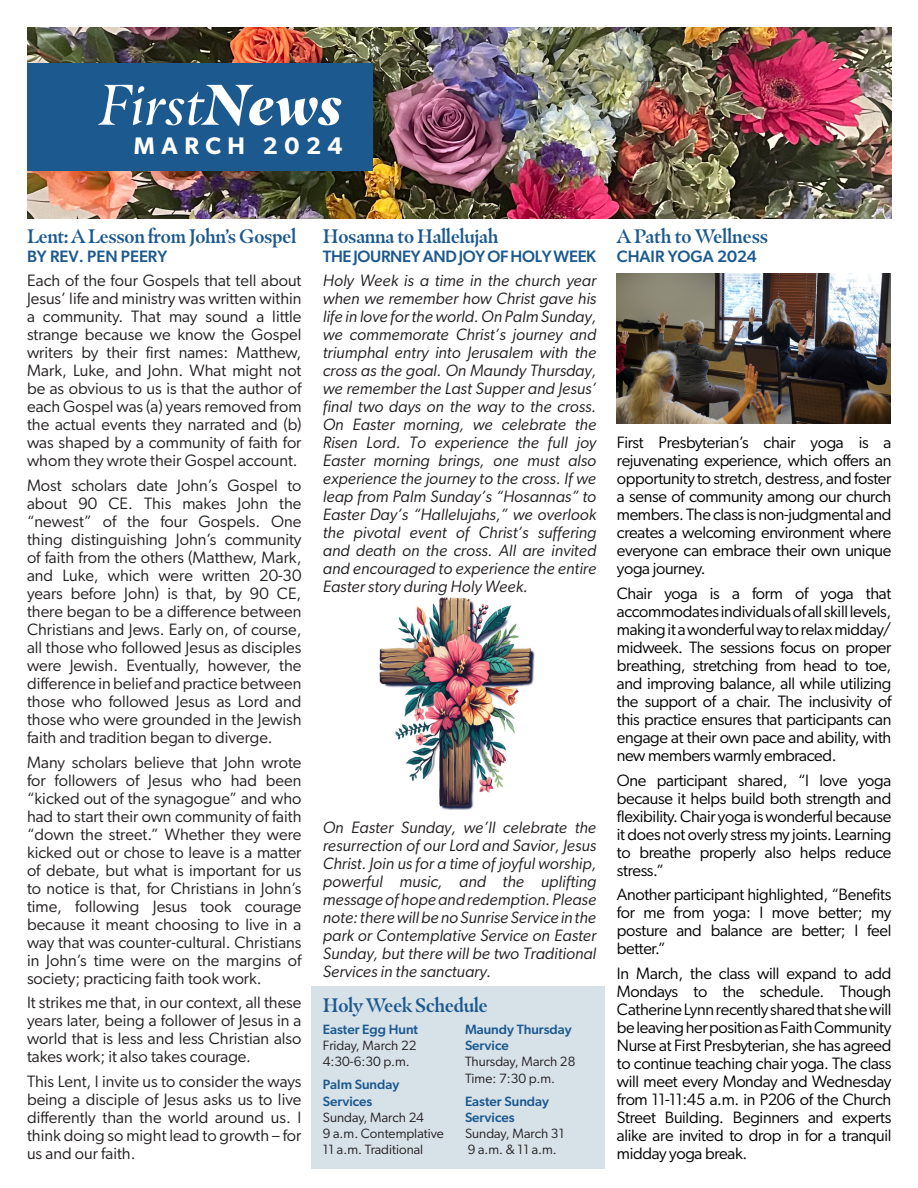
<style>
.page{position:relative;width:918px;height:1188px;background:#fff}
.page>*{position:absolute;margin:0;border:0;box-sizing:border-box;transform-origin:0 0}
.t1{font:italic 57px "Masqualero";color:#fff}
.t2{font:600 24px "Gibson";letter-spacing:.275em;color:#fff}
.t3{font:600 19.5px "Masqualero";letter-spacing:-.03em;color:#1b598f}
.t4{font:16.5px/18px "Gibson";color:#231f20;text-align:justify}
.t5{font:16.5px/18px "Gibson";letter-spacing:-.02em;color:#000;text-align:justify}
.t6{font:italic 16.5px/18px "Gibson";color:#231f20;text-align:justify}
.t7{font:500 16.5px "Gibson";color:#1b598f}
.t8{font:500 16.5px "Gibson";letter-spacing:-.02em;color:#1b598f}
.t9{font:13.5px "Gibson";color:#231f20}
.t10{font:500 13.5px/16.2px "Gibson";color:#1b598f}
.s1{font-weight:900}
.s2{font-family:"Masqualero";font-weight:300;font-size:15px;color:#fff}
</style>
<div class="page">
<div style="left:312px;top:987px;width:293px;height:182px;background:#d7e1e8"></div>
<img style="left:27px;top:28px;width:864px;height:190px">
<div style="left:27px;top:63px;width:346px;height:108px;background:#1b598f"></div>
<img style="left:616px;top:274px;width:275px;height:149px">
<img style="left:379px;top:598px;width:156px;height:211px">
<p class="t1" style="left:99px;top:71px;width:245px">First<span class="s1">News</span></p>
<p class="t2" style="left:134px;top:131px;width:210px">MARCH 2024</p>
<p class="t3" style="left:27px;top:225px;width:271px">Lent: A Lesson from John’s Gospel</p>
<p class="t7" style="left:27px;top:247px;width:142px">BY REV. PEN PEERY</p>
<p class="t4" style="left:27px;top:271px;width:276px">Each of the four Gospels that tell about Jesus’ life and ministry was written within a community. That may sound a little strange because we know the Gospel writers by their first names: Matthew, Mark, Luke, and John. What might not be as obvious to us is that the author of each Gospel was (a) years removed from the actual events they narrated and (b) was shaped by a community of faith for whom they wrote their Gospel account.</p>
<p class="t4" style="left:27px;top:476px;width:276px">Most scholars date John’s Gospel to about 90 CE. This makes John the “newest” of the four Gospels. One thing distinguishing John’s community of faith from the others (Matthew, Mark, and Luke, which were written 20-30 years before John) is that, by 90 CE, there began to be a difference between Christians and Jews. Early on, of course, all those who followed Jesus as disciples were Jewish. Eventually, however, the difference in belief and practice between those who followed Jesus as Lord and those who were grounded in the Jewish faith and tradition began to diverge.</p>
<p class="t4" style="left:27px;top:753px;width:276px">Many scholars believe that John wrote for followers of Jesus who had been “kicked out of the synagogue” and who had to start their own community of faith “down the street.” Whether they were kicked out or chose to leave is a matter of debate, but what is important for us to notice is that, for Christians in John’s time, following Jesus took courage because it meant choosing to live in a way that was counter-cultural. Christians in John’s time were on the margins of society; practicing faith took work.</p>
<p class="t4" style="left:27px;top:994px;width:276px">It strikes me that, in our context, all these years later, being a follower of Jesus in a world that is less and less Christian also takes work; it also takes courage.</p>
<p class="t4" style="left:27px;top:1072px;width:276px">This Lent, I invite us to consider the ways being a disciple of Jesus asks us to live differently than the world around us. I think doing so might lead to growth – for us and our faith.</p>
<p class="t3" style="left:323px;top:225px;width:177px">Hosanna to Hallelujah</p>
<p class="t8" style="left:323px;top:247px;width:275px">THE JOURNEY AND JOY OF HOLY WEEK</p>
<p class="t6" style="left:323px;top:271px;width:275px">Holy Week is a time in the church year when we remember how Christ gave his life in love for the world. On Palm Sunday, we commemorate Christ’s journey and triumphal entry into Jerusalem with the cross as the goal. On Maundy Thursday, we remember the Last Supper and Jesus’ final two days on the way to the cross.<br>On Easter morning, we celebrate the Risen Lord. To experience the full joy Easter morning brings, one must also experience the journey to the cross. If we leap from Palm Sunday’s “Hosannas” to Easter Day’s “Hallelujahs,” we overlook the pivotal event of Christ’s suffering and death on the cross. All are invited and encouraged to experience the entire Easter story during Holy Week.</p>
<p class="t6" style="left:323px;top:818px;width:275px">On Easter Sunday, we’ll celebrate the resurrection of our Lord and Savior, Jesus Christ. Join us for a time of joyful worship, powerful music, and the uplifting message of hope and redemption. Please note: there will be no Sunrise Service in the park or Contemplative Service on Easter Sunday, but there will be two Traditional Services in the sanctuary.</p>
<p class="t3" style="left:323px;top:993px;width:167px">Holy Week Schedule</p>
<p class="t10" style="left:323px;top:1021px;width:97px">Easter Egg Hunt</p>
<p class="t9" style="left:323px;top:1038px;width:95px">Friday, March 22</p>
<p class="t9" style="left:323px;top:1054px;width:89px">4:30-6:30 p.m.</p>
<p class="t10" style="left:323px;top:1076px;width:78px">Palm Sunday<br>Services</p>
<p class="t9" style="left:323px;top:1109px;width:103px">Sunday, March 24</p>
<p class="t9" style="left:323px;top:1125px;width:123px">9 a.m. Contemplative</p>
<p class="t9" style="left:323px;top:1141px;width:102px">11 a.m. Traditional</p>
<p class="t10" style="left:465px;top:1021px;width:108px">Maundy Thursday<br>Service</p>
<p class="t9" style="left:465px;top:1054px;width:112px">Thursday, March 28</p>
<p class="t9" style="left:465px;top:1070px;width:92px">Time: 7:30 p.m.</p>
<p class="t10" style="left:465px;top:1093px;width:86px">Easter Sunday<br>Services</p>
<p class="t9" style="left:465px;top:1125px;width:101px">Sunday, March 31</p>
<p class="t9" style="left:468px;top:1141px;width:91px">9 a.m. &amp; 11 a.m.</p>
<p class="t3" style="left:617px;top:225px;width:153px">A Path to Wellness</p>
<p class="t7" style="left:617px;top:247px;width:141px">CHAIR YOGA 2024</p>
<p class="t5" style="left:617px;top:433px;width:276px">First Presbyterian’s chair yoga is a rejuvenating experience, which offers an opportunity to stretch, destress, and foster a sense of community among our church members. The class is non-judgmental and creates a welcoming environment where everyone can embrace their own unique yoga journey.</p>
<p class="t5" style="left:617px;top:584px;width:276px">Chair yoga is a form of yoga that accommodates individuals of all skill levels, making it a wonderful way to relax midday/ midweek. The sessions focus on proper breathing, stretching from head to toe, and improving balance, all while utilizing the support of a chair. The inclusivity of this practice ensures that participants can engage at their own pace and ability, with new members warmly embraced.</p>
<p class="t5" style="left:617px;top:771px;width:276px">One participant shared, “I love yoga because it helps build both strength and flexibility. Chair yoga is wonderful because it does not overly stress my joints. Learning to breathe properly also helps reduce stress.”</p>
<p class="t5" style="left:617px;top:886px;width:276px">Another participant highlighted, “Benefits for me from yoga: I move better; my posture and balance are better; I feel better.”</p>
<p class="t5" style="left:617px;top:964px;width:276px">In March, the class will expand to add Mondays to the schedule. Though Catherine Lynn recently shared that she will be leaving her position as Faith Community Nurse at First Presbyterian, she has agreed to continue teaching chair yoga. The class will meet every Monday and Wednesday from 11-11:45 a.m. in P206 of the Church Street Building. Beginners and experts alike are invited to drop in for a tranquil midday yoga break.<span class="s2">R</span></p>
</div>
